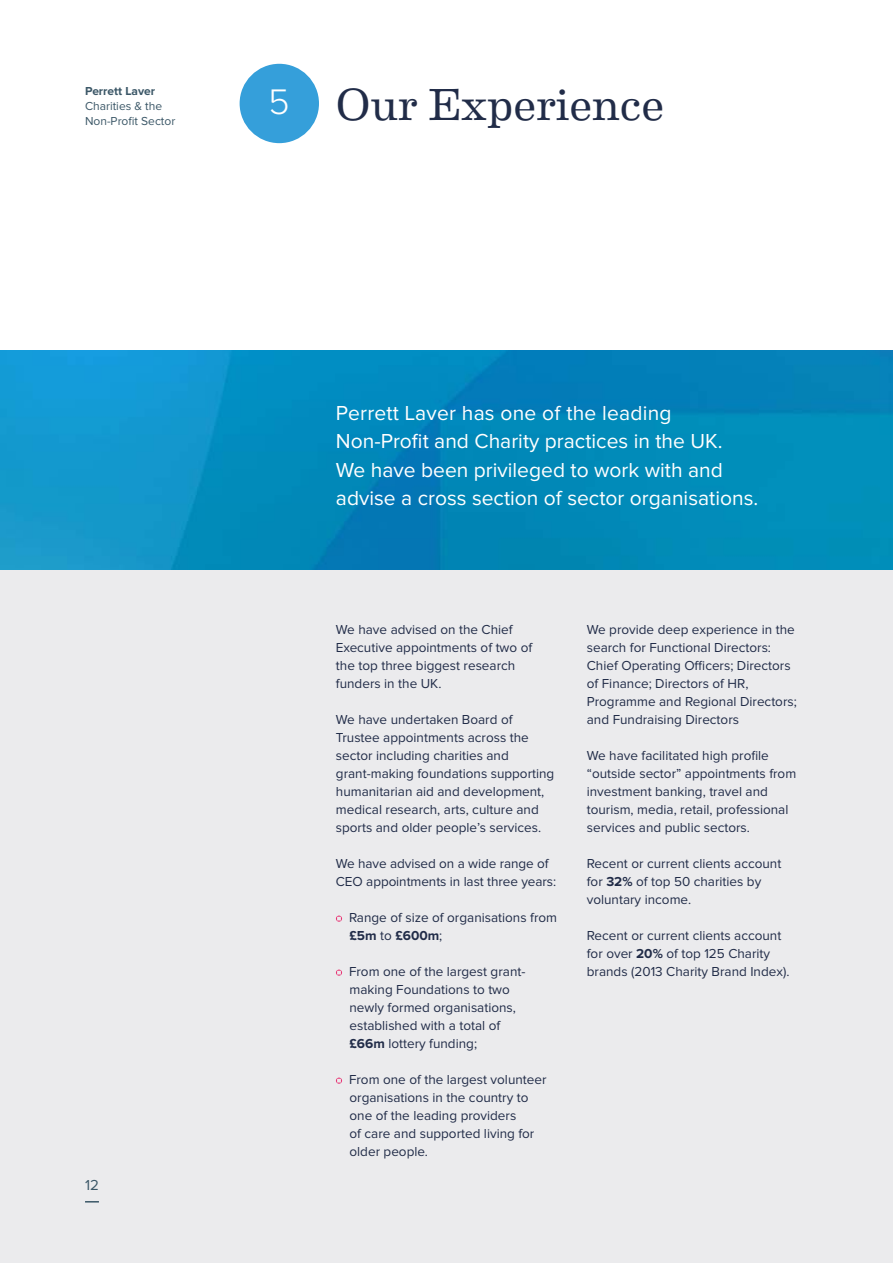
<style>
.page{position:relative;width:893px;height:1263px;background:#fff}
.page>*{position:absolute;margin:0;border:0;box-sizing:border-box;transform-origin:0 0}
.t1{font:45px "Eames Century Modern";letter-spacing:-.005em;color:#212c48}
.t2{font:21px/28.5px "Proxima Nova";color:#fff}
.t3{font:15px "Proxima Nova";color:#3b5767}
.t4{font:13.5px/18px "Proxima Nova";color:#212c48}
.t5{font:12px/14.4px "Proxima Nova";color:#3b5767}
.t6{font:700 12px "Proxima Nova";color:#3b5767}
.s1{font-family:"Proxima Nova";font-weight:300;font-size:36.75px;color:#fff}
.s2{font-weight:700}
</style>
<div class="page">
<div style="left:0;top:350px;width:893px;height:913px;background:#ebebed"></div>
<div style="left:240px;top:64px;width:79px;height:79px;background:#359fda;border-radius:50%"></div>
<svg style="left:85px;top:1201px;width:14px;height:1px"></svg>
<img style="left:0;top:350px;width:892px;height:220px">
<hr style="left:892px;top:350px;width:1px;height:913px;background:#f8f7f7">
<svg style="left:336px;top:915px;width:6px;height:7px"></svg>
<svg style="left:336px;top:969px;width:6px;height:7px"></svg>
<svg style="left:336px;top:1077px;width:6px;height:7px"></svg>
<p class="t6" style="left:85px;top:84px;width:72px">Perrett Laver</p>
<p class="t5" style="left:85px;top:100px;width:92px">Charities &amp; the<br>Non-Profit Sector</p>
<h1 class="t1" style="left:268px;top:71px;width:398px"><span class="s1">5</span> Our Experience</h1>
<p class="t3" style="left:85px;top:1178px;width:15px">12</p>
<h2 class="t2" style="left:336px;top:400px;width:424px">Perrett Laver has one of the leading Non-Profit and Charity practices in the UK.<br>We have been privileged to work with and advise a cross section of sector organisations.</h2>
<p class="t4" style="left:336px;top:621px;width:198px">We have advised on the Chief<br>Executive appointments of two of the top three biggest research funders in the UK.</p>
<p class="t4" style="left:336px;top:711px;width:220px">We have undertaken Board of Trustee appointments across the sector including charities and grant-making foundations supporting humanitarian aid and development, medical research, arts, culture and sports and older people’s services.</p>
<p class="t4" style="left:336px;top:855px;width:222px">We have advised on a wide range of<br>CEO appointments in last three years:</p>
<p class="t4" style="left:349px;top:909px;width:210px">Range of size of organisations from <span class="s2">£5m</span> to <span class="s2">£600m</span>;</p>
<p class="t4" style="left:349px;top:963px;width:178px">From one of the largest grant&shy;making Foundations to two newly formed organisations, established with a total of <span class="s2">£66m</span> lottery funding;</p>
<p class="t4" style="left:349px;top:1071px;width:199px">From one of the largest volunteer organisations in the country to one of the leading providers<br>of care and supported living for older people.</p>
<p class="t4" style="left:587px;top:621px;width:212px">We provide deep experience in the search for Functional Directors:<br>Chief Operating Officers; Directors of Finance; Directors of HR,<br>Programme and Regional Directors; and Fundraising Directors</p>
<p class="t4" style="left:587px;top:747px;width:211px">We have facilitated high profile “outside sector” appointments from investment banking, travel and tourism, media, retail, professional services and public sectors.</p>
<p class="t4" style="left:587px;top:855px;width:196px">Recent or current clients account for <span class="s2">32%</span> of top 50 charities by voluntary income.</p>
<p class="t4" style="left:587px;top:927px;width:204px">Recent or current clients account for over <span class="s2">20%</span> of top 125 Charity brands (2013 Charity Brand Index).</p>
</div>
